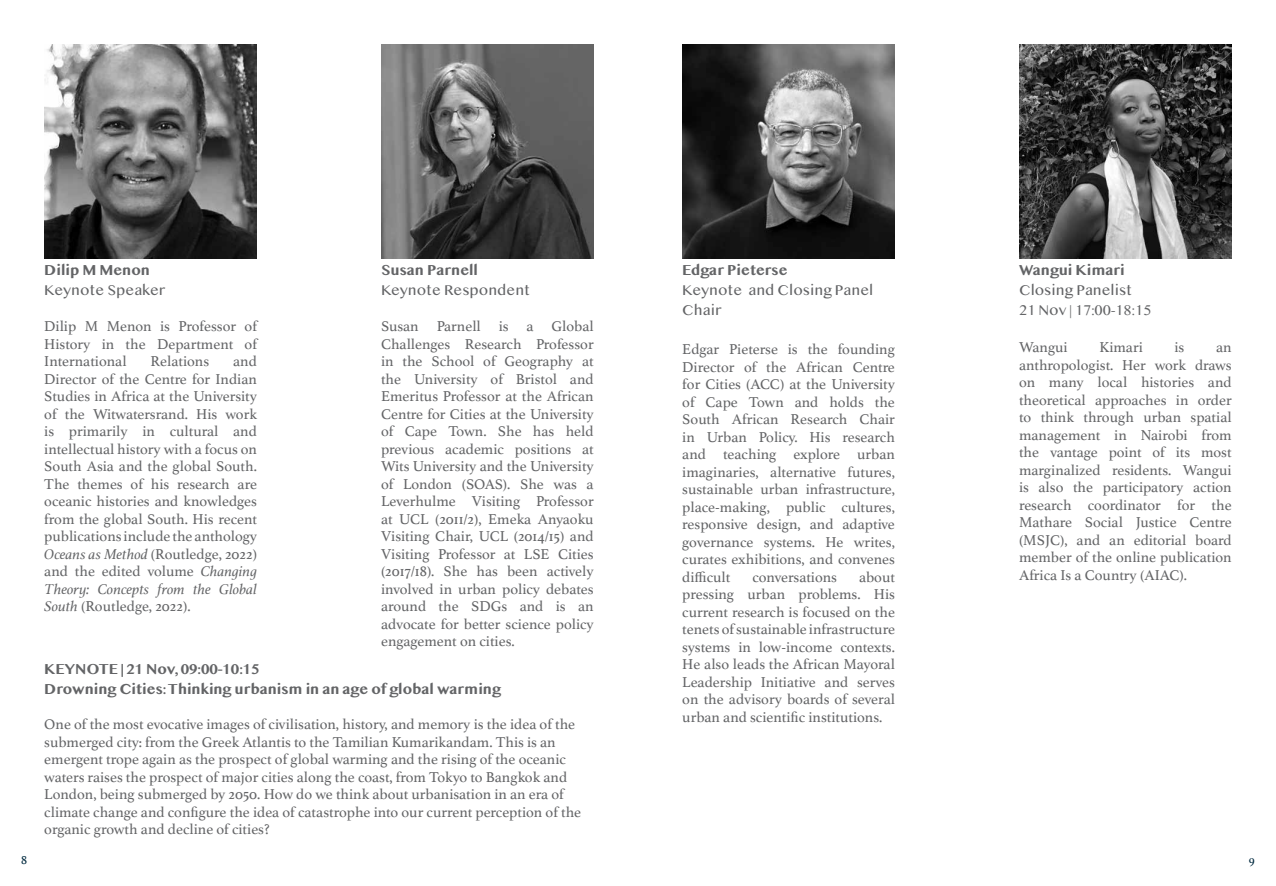
<style>
.page{position:relative;width:1276px;height:886px;background:#fff}
.page>*{position:absolute;margin:0;border:0;box-sizing:border-box;transform-origin:0 0}
.t1{font:15px/17.5px "Athelas";color:#636466;text-align:justify}
.t2{font:700 15px/20px "Lao MN";color:#636466}
.t3{font:15px/20px "Lao MN";color:#636466}
.t4{font:12.5px "Athelas";color:#002a3f}
.s1{font-style:italic}
</style>
<div class="page">
<img style="left:44px;top:44px;width:213px;height:214px">
<img style="left:381px;top:44px;width:213px;height:214px">
<img style="left:1019px;top:44px;width:212px;height:214px">
<img style="left:682px;top:44px;width:213px;height:214px">
<p class="t2" style="left:44px;top:260px;width:107px">Dilip M Menon</p>
<p class="t3" style="left:44px;top:280px;width:122px">Keynote Speaker</p>
<p class="t1" style="left:44px;top:317px;width:214px">Dilip M Menon is Professor of History in the Department of International</p>
<p class="t1" style="left:44px;top:352px;width:214px;text-indent:189px">and Director of the Centre for Indian Studies in Africa at the University of the Witwatersrand. His work is primarily in cultural and intellectual history with a focus on South Asia and the global South.<br>The themes of his research are oceanic histories and knowledges from the global South. His recent publications include the anthology <span class="s1">Oceans as Method</span> (Routledge, 2022) and the edited volume <span class="s1">Changing Theory: Concepts from the Global South</span> (Routledge, 2022).</p>
<p class="t1" style="left:151px;top:352px;width:60px">Relations</p>
<p class="t2" style="left:381px;top:260px;width:98px">Susan Parnell</p>
<p class="t3" style="left:381px;top:280px;width:151px">Keynote Respondent</p>
<p class="t1" style="left:381px;top:317px;width:214px">Susan Parnell is a Global Challenges Research Professor in the School of Geography at the University of Bristol and Emeritus Professor at the African Centre for Cities at the University of Cape Town. She has held previous academic positions at Wits University and the University of London (SOAS). She was a Leverhulme Visiting Professor at UCL (2011/2), Emeka Anyaoku Visiting Chair, UCL (2014/15) and Visiting Professor at LSE Cities (2017/18). She has been actively involved in urban policy debates around the SDGs and is an advocate for better science policy engagement on cities.</p>
<p class="t2" style="left:44px;top:659px;width:458px">KEYNOTE | 21 Nov, 09:00-10:15<br>Drowning Cities: Thinking urbanism in an age of global warming</p>
<p class="t1" style="left:44px;top:715px;width:538px;text-align:left">One of the most evocative images of civilisation, history, and memory is the idea of the submerged city: from the Greek Atlantis to the Tamilian Kumarikandam. This is an emergent trope again as the prospect of global warming and the rising of the oceanic waters raises the prospect of major cities along the coast, from Tokyo to Bangkok and London, being submerged by 2050. How do we think about urbanisation in an era of climate change and configure the idea of catastrophe into our current perception of the organic growth and decline of cities?</p>
<p class="t2" style="left:682px;top:260px;width:107px">Edgar Pieterse</p>
<p class="t3" style="left:682px;top:280px;width:192px">Keynote and Closing Panel<br>Chair</p>
<p class="t1" style="left:682px;top:340px;width:214px">Edgar Pieterse is the founding Director of the African Centre for Cities (ACC) at the University of Cape Town and holds the South African Research Chair in Urban Policy. His research and teaching explore urban imaginaries, alternative futures, sustainable urban infrastructure, place-making, public cultures, responsive design, and adaptive governance systems. He writes, curates exhibitions, and convenes difficult</p>
<p class="t1" style="left:682px;top:568px;width:214px;text-indent:177px">about pressing urban problems. His current research is focused on the tenets of sustainable infrastructure systems in low-income contexts.<br>He also leads the African Mayoral Leadership Initiative and serves on the advisory boards of several urban and scientific institutions.</p>
<p class="t1" style="left:752px;top:568px;width:86px">conversations</p>
<p class="t2" style="left:1019px;top:260px;width:107px">Wangui Kimari</p>
<p class="t3" style="left:1019px;top:280px;width:134px">Closing Panelist<br>21 Nov | 17:00-18:15</p>
<p class="t1" style="left:1019px;top:338px;width:50px">Wangui</p>
<p class="t1" style="left:1099px;top:338px;width:45px">Kimari</p>
<p class="t1" style="left:1174px;top:338px;width:11px">is</p>
<p class="t1" style="left:1019px;top:338px;width:214px;text-indent:197px">an anthropologist. Her work draws on many local histories and theoretical approaches in order to think through urban spatial management in Nairobi from the vantage point of its most marginalized residents. Wangui is also the participatory action research coordinator for the Mathare Social Justice Centre (MSJC), and an editorial board member of the online publication Africa Is a Country (AIAC).</p>
<p class="t4" style="left:21px;top:849px;width:7px">8</p>
<p class="t4" style="left:1248px;top:849px;width:7px">9</p>
</div>
